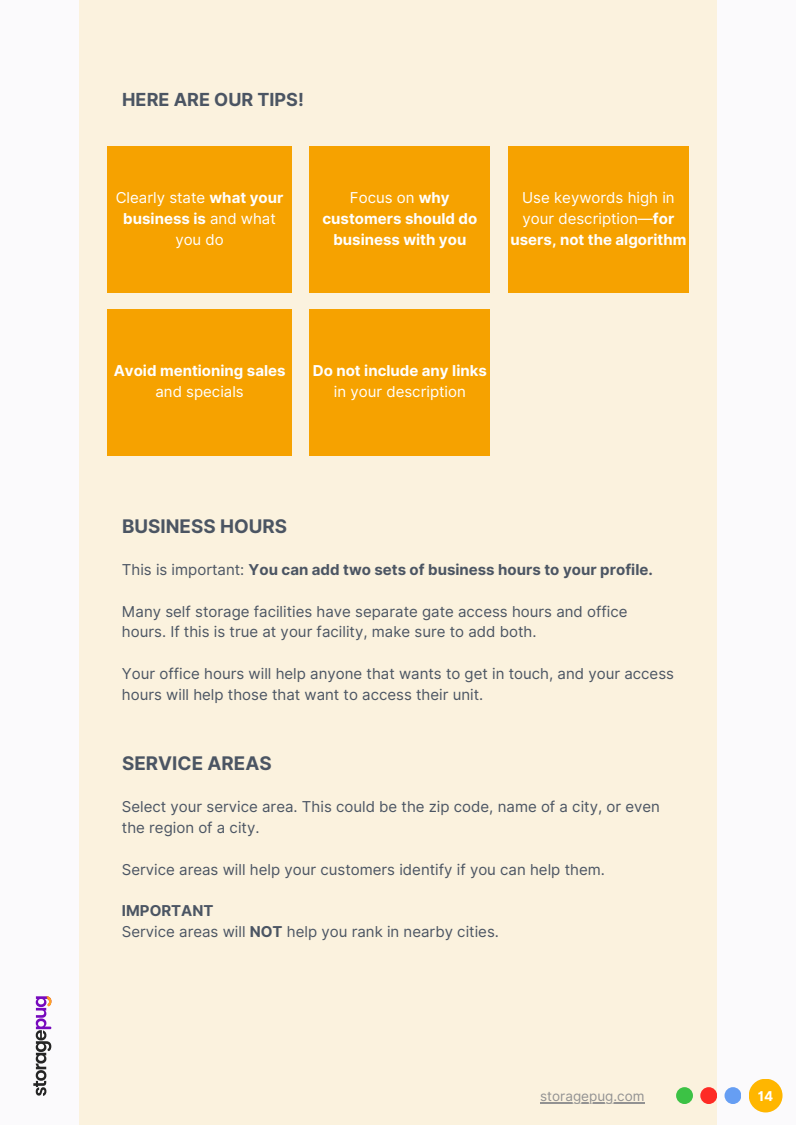
<style>
.page{position:relative;width:796px;height:1125px;background:#fff}
.page>*{position:absolute;margin:0;border:0;box-sizing:border-box;transform-origin:0 0}
.t1{font:700 18.75px "Inter";color:#4b5563}
.t2{font:700 18px "Inter";color:#4b5563}
.t3{font:15px/20.9px "Inter";color:#4b5563}
.t4{font:700 15px/20.9px "Inter";color:#fff;text-align:center}
.t5{font:15px/20.9px "Inter";color:#fff;text-align:center}
.t6{font:700 15px "Inter";color:#4b5563}
.t7{font:13.5px "Inter";color:#929292}
.t8{font:700 13.5px "Inter";color:#fff}
.s1{font-weight:700}
.s2{font-weight:400}
</style>
<div class="page">
<div style="left:0;top:0;width:795px;height:1125px;background:#fbfafc"></div>
<div style="left:80px;top:0;width:636px;height:1125px;background:#fbf2de"></div>
<div style="left:107px;top:146px;width:184px;height:146px;background:#f6a200"></div>
<div style="left:309px;top:146px;width:181px;height:146px;background:#f6a200"></div>
<div style="left:508px;top:146px;width:180px;height:146px;background:#f6a200"></div>
<div style="left:107px;top:309px;width:184px;height:146px;background:#f6a200"></div>
<div style="left:309px;top:309px;width:181px;height:146px;background:#f6a200"></div>
<div style="left:748px;top:1079px;width:34px;height:33px;background:#ffb600;border-radius:50%"></div>
<div style="left:724px;top:1087px;width:17px;height:17px;background:#669ef3;border-radius:50%"></div>
<div style="left:700px;top:1087px;width:17px;height:17px;background:#fe2b25;border-radius:50%"></div>
<div style="left:676px;top:1087px;width:16px;height:17px;background:#3cc245;border-radius:50%"></div>
<svg style="left:33px;top:996px;width:18px;height:100px"></svg>
<hr style="left:540px;top:1102px;width:104px;height:1px;background:#929292">
<p class="t2" style="left:122px;top:89px;width:183px">HERE ARE OUR TIPS!</p>
<p class="t5" style="left:116px;top:187px;width:169px">Clearly state <span class="s1">what your business is</span> and what you do</p>
<p class="t4" style="left:322px;top:187px;width:156px"><span class="s2">Focus on</span> why customers should do business with you</p>
<p class="t5" style="left:510px;top:187px;width:177px">Use keywords high in your description—<span class="s1">for users, not the algorithm</span></p>
<p class="t4" style="left:114px;top:361px;width:173px">Avoid mentioning sales <span class="s2">and specials</span></p>
<p class="t4" style="left:313px;top:361px;width:175px">Do not include any links <span class="s2">in your description</span></p>
<p class="t1" style="left:122px;top:515px;width:166px">BUSINESS HOURS</p>
<p class="t6" style="left:122px;top:561px;width:532px"><span class="s2">This is important:</span> You can add two sets of business hours to your profile.</p>
<p class="t3" style="left:122px;top:601px;width:507px">Many self storage facilities have separate gate access hours and office hours. If this is true at your facility, make sure to add both.</p>
<p class="t3" style="left:122px;top:663px;width:553px">Your office hours will help anyone that wants to get in touch, and your access hours will help those that want to access their unit.</p>
<p class="t1" style="left:122px;top:752px;width:151px">SERVICE AREAS</p>
<p class="t3" style="left:122px;top:796px;width:539px">Select your service area. This could be the zip code, name of a city, or even the region of a city.</p>
<p class="t3" style="left:122px;top:859px;width:484px">Service areas will help your customers identify if you can help them.</p>
<p class="t6" style="left:122px;top:902px;width:93px">IMPORTANT</p>
<p class="t3" style="left:122px;top:921px;width:378px">Service areas will <span class="s1">NOT</span> help you rank in nearby cities.</p>
<p class="t7" style="left:540px;top:1088px;width:106px">storagepug.com</p>
<p class="t8" style="left:757px;top:1088px;width:17px">14</p>
</div>
